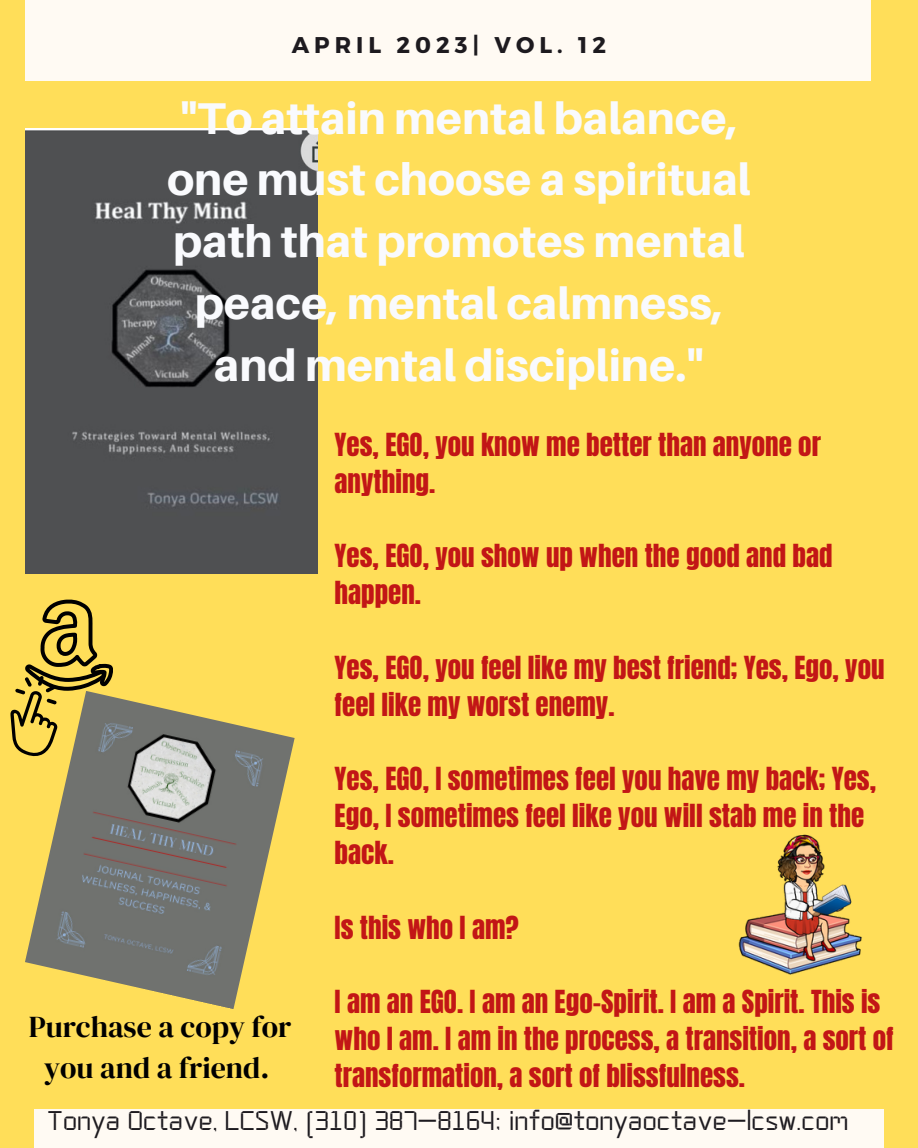
<style>
.page{position:relative;width:918px;height:1148px;background:#fff}
.page>*{position:absolute;margin:0;border:0;box-sizing:border-box;transform-origin:0 0}
.t1{font:800 44.55px/61.8px "Aileron";color:#f9fafd;text-align:center}
.t2{font:30px/41.7px "DM Serif Display";color:#000;text-align:center}
.t3{font:27px/37.2px "Anton";color:#c21616}
.t4{font:27px "Aperture";color:#1d1a1f}
.t5{font:700 22.8px "Montserrat";letter-spacing:.22em;color:#1d1a1f}
</style>
<div class="page">
<div style="left:0;top:0;width:918px;height:1147px;background:#ffde59"></div>
<div style="left:34px;top:1109px;width:850px;height:38px;background:#fffaf3"></div>
<div style="left:25px;top:0;width:845px;height:81px;background:#fffaf3"></div>
<img style="left:25px;top:697px;width:270px;height:312px">
<img style="left:25px;top:128px;width:293px;height:445px">
<svg style="left:10px;top:599px;width:103px;height:166px"></svg>
<img style="left:738px;top:834px;width:124px;height:140px">
<p class="t5" style="left:292px;top:30px;width:316px">APRIL 2023| VOL. 12</p>
<h1 class="t1" style="left:167px;top:86px;width:585px">"To attain mental balance, one must choose a spiritual path that promotes mental peace, mental calmness, and mental discipline."</h1>
<p class="t3" style="left:335px;top:426px;width:488px">Yes, EGO, you know me better than anyone or anything.</p>
<p class="t3" style="left:335px;top:537px;width:499px">Yes, EGO, you show up when the good and bad happen.</p>
<p class="t3" style="left:335px;top:649px;width:552px">Yes, EGO, you feel like my best friend; Yes, Ego, you feel like my worst enemy.</p>
<p class="t3" style="left:335px;top:760px;width:543px">Yes, EGO, I sometimes feel you have my back; Yes,<br>Ego, I sometimes feel like you will stab me in the back.</p>
<p class="t3" style="left:335px;top:909px;width:186px">Is this who I am?</p>
<p class="t3" style="left:335px;top:983px;width:561px">I am an EGO. I am an Ego-Spirit. I am a Spirit. This is who I am. I am in the process, a transition, a sort of transformation, a sort of blissfulness.</p>
<p class="t4" style="left:47px;top:1110px;width:803px">Tonya Octave, LCSW, (310) 387-8164; info@tonyaoctave-lcsw.com</p>
<p class="t2" style="left:29px;top:1005px;width:264px">Purchase a copy for you and a friend.</p>
</div>
